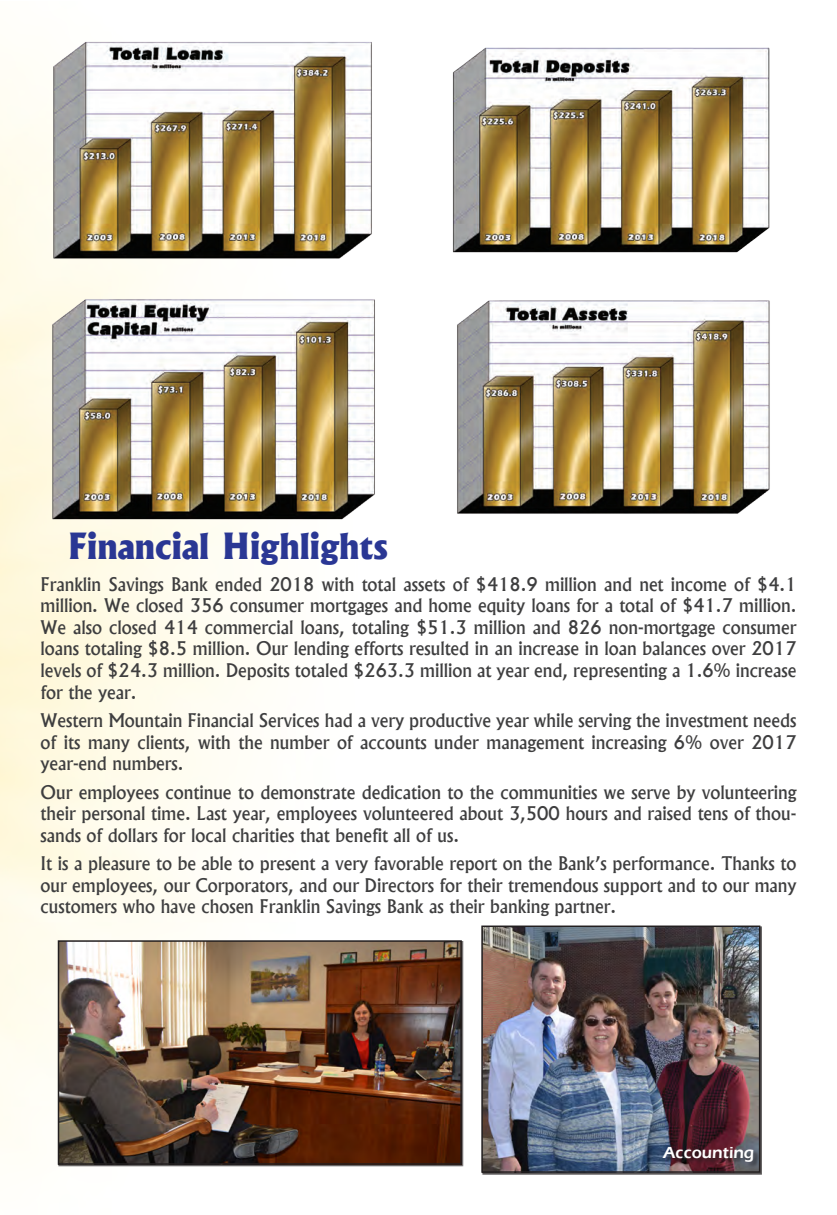
<style>
.page{position:relative;width:837px;height:1215px;background:#fff}
.page>*{position:absolute;margin:0;border:0;box-sizing:border-box;transform-origin:0 0}
.t1{font:800 34.5px "Albertus";color:#2a3794}
.t2{font:500 18px/21.6px "Albertus";color:#3e3e3f;text-align:justify}
.t3{font:600 16.5px "Eras ITC";color:#fff}
</style>
<div class="page">
<img style="left:44px;top:39px;width:328px;height:222px">
<img style="left:452px;top:47px;width:318px;height:206px">
<img style="left:40px;top:297px;width:336px;height:224px">
<img style="left:457px;top:300px;width:313px;height:214px">
<img style="left:61px;top:943px;width:398px;height:219px">
<div style="left:58px;top:940px;width:404px;height:225px;border:2px solid #231f20"></div>
<img style="left:484px;top:929px;width:273px;height:241px">
<div style="left:481px;top:926px;width:279px;height:247px;border:2px solid #231f20"></div>
<div style="left:663px;top:1147px;width:97px;height:21px;background:#231f20;opacity:.75"></div>
<h1 class="t1" style="left:68px;top:524px;width:322px">Financial Highlights</h1>
<p class="t2" style="left:40px;top:573px;width:758px">Franklin Savings Bank ended 2018 with total assets of $418.9 million and net income of $4.1 million. We closed 356 consumer mortgages and home equity loans for a total of $41.7 million.<br>We also closed 414 commercial loans, totaling $51.3 million and 826 non-mortgage consumer loans totaling $8.5 million. Our lending efforts resulted in an increase in loan balances over 2017 levels of $24.3 million. Deposits totaled $263.3 million at year end, representing a 1.6% increase for the year.</p>
<p class="t2" style="left:40px;top:710px;width:758px">Western Mountain Financial Services had a very productive year while serving the investment needs of its many clients, with the number of accounts under management increasing 6% over 2017 year-end numbers.</p>
<p class="t2" style="left:40px;top:781px;width:757px">Our employees continue to demonstrate dedication to the communities we serve by volunteering their personal time. Last year, employees volunteered about 3,500 hours and raised tens of thou&shy;sands of dollars for local charities that benefit all of us.</p>
<p class="t2" style="left:40px;top:853px;width:758px">It is a pleasure to be able to present a very favorable report on the Bank’s performance. Thanks to our employees, our Corporators, and our Directors for their tremendous support and to our many customers who have chosen Franklin Savings Bank as their banking partner.</p>
<p class="t3" style="left:663px;top:1143px;width:93px">Accounting</p>
</div>
